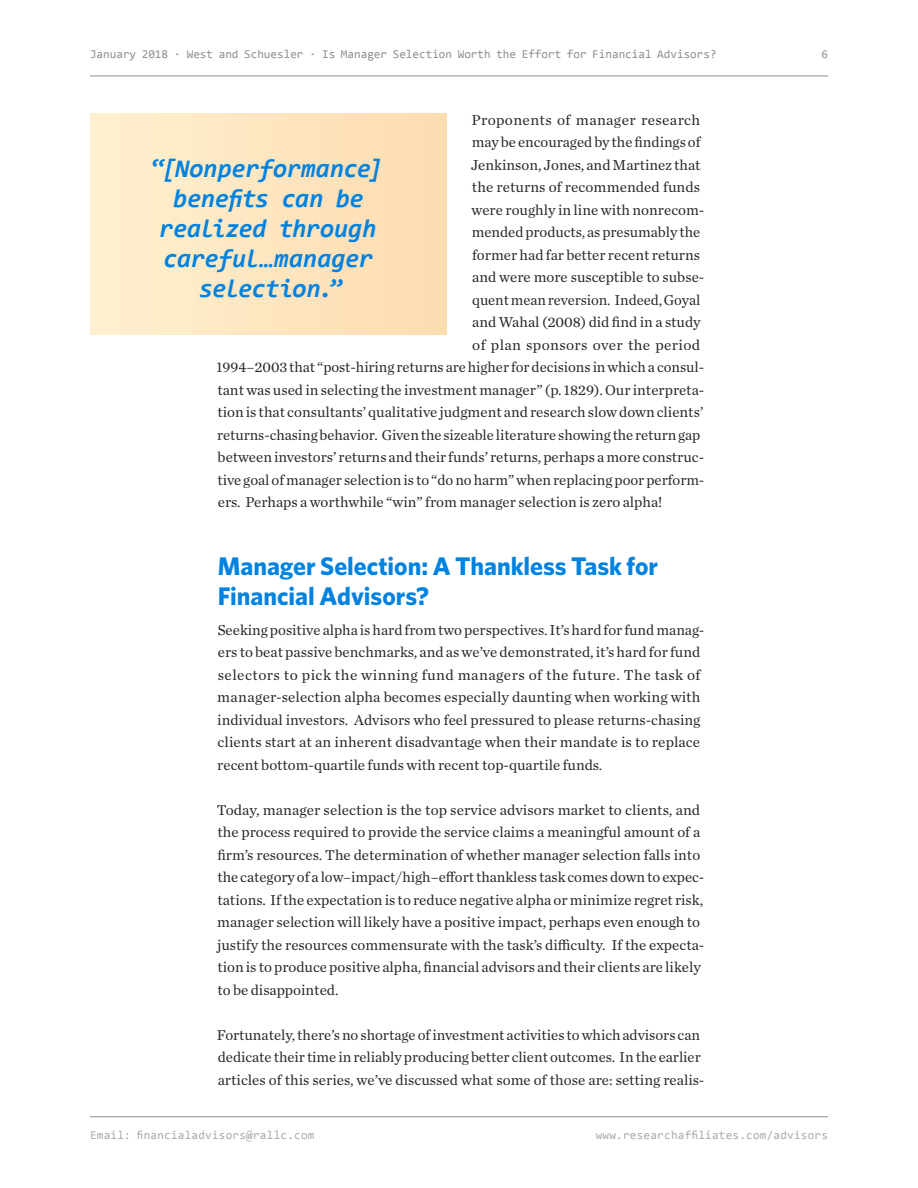
<style>
.page{position:relative;width:918px;height:1188px;background:#fff}
.page>*{position:absolute;margin:0;border:0;box-sizing:border-box;transform-origin:0 0}
.Article___Subheading{font:italic 700 25.5px/30px "Consolas";letter-spacing:-.01em;color:#0082e0;text-align:center}
.Article___Subheading-2{font:700 25.5px/30px "Whitney";color:#0082e0}
.Article___Body_Copy{font:15px/22.5px "Chronicle Text G1";color:#2a292a}
.Article___Body_Copy-2{font:15px "Chronicle Text G1";letter-spacing:.025em;color:#2a292a}
.Article___Body_Copy-3{font:15px "Chronicle Text G1";letter-spacing:.02em;color:#2a292a}
.t1{font:12px "Consolas";color:#929090}
.t2{font:12px "Consolas";letter-spacing:.02em;color:#adaaab}
.s1{font-style:normal}
</style>
<div class="page">
<hr style="left:90px;top:76px;width:738px;height:1px;background:#8a8c8f">
<hr style="left:90px;top:1116px;width:738px;height:1px;background:#8a8c8f">
<div style="left:90px;top:113px;width:356px;height:221px;background:linear-gradient(to right,#fef1d0,#fedcb0)"></div>
<p class="t1" style="left:90px;top:46px;width:628px">January 2018 . West and Schuesler . Is Manager Selection Worth the Effort for Financial Advisors?</p>
<p class="t1" style="left:821px;top:46px;width:8px">6</p>
<p class="Article___Body_Copy-2" style="left:471px;top:108px;width:230px">Proponents of manager research</p>
<p class="Article___Body_Copy" style="left:472px;top:130px;width:230px">may be encouraged by the findings of</p>
<p class="Article___Body_Copy" style="left:471px;top:152px;width:231px">Jenkinson, Jones, and Martinez that</p>
<p class="Article___Body_Copy" style="left:472px;top:175px;width:230px">the returns of recommended funds</p>
<p class="Article___Body_Copy" style="left:471px;top:197px;width:234px">were roughly in line with nonrecom-</p>
<p class="Article___Body_Copy" style="left:472px;top:220px;width:230px">mended products, as presumably the</p>
<p class="Article___Body_Copy" style="left:472px;top:242px;width:230px">former had far better recent returns</p>
<p class="Article___Body_Copy" style="left:472px;top:265px;width:234px">and were more susceptible to subse-</p>
<p class="Article___Body_Copy" style="left:472px;top:287px;width:229px">quent mean reversion. Indeed, Goyal</p>
<p class="Article___Body_Copy" style="left:472px;top:310px;width:230px">and Wahal (2008) did find in a study</p>
<p class="Article___Body_Copy-3" style="left:472px;top:333px;width:229px">of plan sponsors over the period</p>
<p class="Article___Body_Copy" style="left:217px;top:355px;width:489px">1994–2003 that “post-hiring returns are higher for decisions in which a consul-</p>
<p class="Article___Body_Copy" style="left:217px;top:377px;width:489px">tant was used in selecting the investment manager” (p. 1829). Our interpreta-</p>
<p class="Article___Body_Copy" style="left:217px;top:400px;width:488px">tion is that consultants’ qualitative judgment and research slow down clients’</p>
<p class="Article___Body_Copy" style="left:217px;top:422px;width:485px">returns-chasing behavior. Given the sizeable literature showing the return gap</p>
<p class="Article___Body_Copy" style="left:218px;top:445px;width:488px">between investors’ returns and their funds’ returns, perhaps a more construc-</p>
<p class="Article___Body_Copy" style="left:217px;top:467px;width:489px">tive goal of manager selection is to “do no harm” when replacing poor perform-</p>
<p class="Article___Body_Copy" style="left:218px;top:490px;width:446px">ers. Perhaps a worthwhile “win” from manager selection is zero alpha!</p>
<p class="Article___Subheading" style="left:152px;top:152px;width:232px"><span class="s1">“</span>[Nonperformance] benefits can be realized through careful…manager selection.<span class="s1">”</span></p>
<p class="Article___Subheading-2" style="left:218px;top:550px;width:442px">Manager Selection: A Thankless Task for<br>Financial Advisors?</p>
<p class="Article___Body_Copy" style="left:217px;top:617px;width:489px">Seeking positive alpha is hard from two perspectives. It’s hard for fund manag&shy;ers to beat passive benchmarks, and as we’ve demonstrated, it’s hard for fund selectors to pick the winning fund managers of the future. The task of manager-selection alpha becomes especially daunting when working with individual investors. Advisors who feel pressured to please returns-chasing clients start at an inherent disadvantage when their mandate is to replace recent bottom-quartile funds with recent top-quartile funds.</p>
<p class="Article___Body_Copy" style="left:217px;top:797px;width:489px">Today, manager selection is the top service advisors market to clients, and the process required to provide the service claims a meaningful amount of a firm’s resources. The determination of whether manager selection falls into the category of a low–impact/high–effort thankless task comes down to expec&shy;tations. If the expectation is to reduce negative alpha or minimize regret risk, manager selection will likely have a positive impact, perhaps even enough to justify the resources commensurate with the task’s difficulty. If the expecta&shy;tion is to produce positive alpha, financial advisors and their clients are likely to be disappointed.</p>
<p class="Article___Body_Copy" style="left:217px;top:1022px;width:489px">Fortunately, there’s no shortage of investment activities to which advisors can dedicate their time in reliably producing better client outcomes. In the earlier articles of this series, we’ve discussed what some of those are: setting realis-</p>
<p class="t2" style="left:90px;top:1127px;width:226px">Email: financialadvisors@rallc.com</p>
<p class="t2" style="left:596px;top:1127px;width:234px">www.researchaffiliates.com/advisors</p>
</div>
